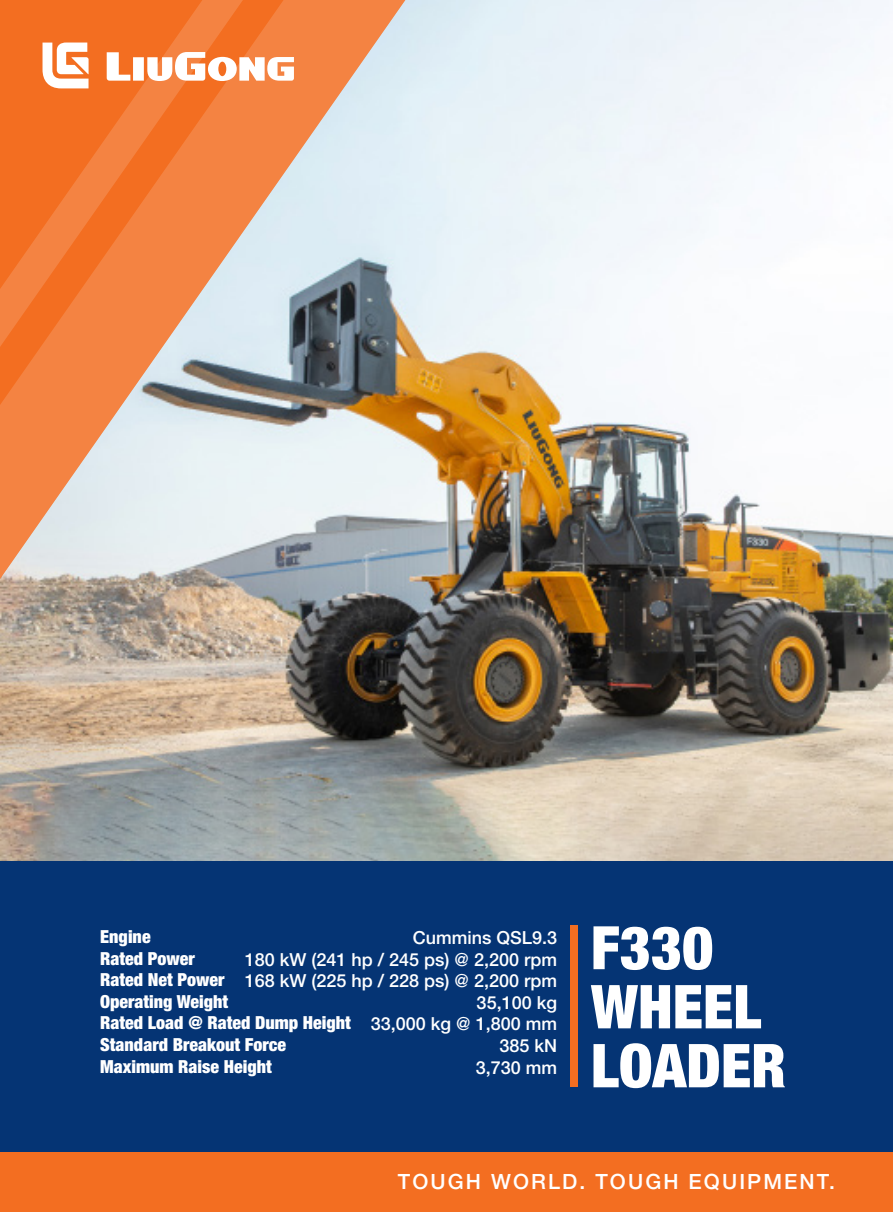
<style>
.page{position:relative;width:893px;height:1212px;background:#fff}
.page>*{position:absolute;margin:0;border:0;box-sizing:border-box;transform-origin:0 0}
.en-02{font:900 condensed 60.6px "Helvetica Neue LT Pro";color:#fff}
.en-02-2{font:900 condensed 60px "Helvetica Neue LT Pro";color:#fff}
.en-02-3{font:500 21px "Helvetica Neue LT Pro";letter-spacing:.1em;color:#fff}
.t1{font:900 condensed 18px "Helvetica Neue LT Pro";color:#fff}
.t2{font:500 18px "Helvetica Neue LT Pro";color:#fff}
</style>
<div class="page">
<img style="left:0;top:0;width:893px;height:861px">
<div style="left:0;top:861px;width:893px;height:293px;background:#053474"></div>
<div style="left:570px;top:925px;width:7px;height:161px;background:#f36e21"></div>
<div style="left:0;top:1152px;width:893px;height:60px;background:#f36e21"></div>
<svg style="left:0;top:0;width:405px;height:579px;background:#dba686"></svg>
<svg style="left:43px;top:43px;width:46px;height:45px"></svg>
<svg style="left:107px;top:52px;width:187px;height:29px"></svg>
<p class="t1" style="left:100px;top:926px;width:52px">Engine</p>
<p class="t1" style="left:100px;top:947px;width:96px">Rated Power</p>
<p class="t1" style="left:100px;top:969px;width:126px">Rated Net Power</p>
<p class="t1" style="left:100px;top:990px;width:129px">Operating Weight</p>
<p class="t1" style="left:100px;top:1012px;width:252px">Rated Load @ Rated Dump Height</p>
<p class="t1" style="left:100px;top:1034px;width:187px">Standard Breakout Force</p>
<p class="t1" style="left:100px;top:1055px;width:173px">Maximum Raise Height</p>
<p class="t2" style="left:413px;top:927px;width:146px">Cummins QSL9.3</p>
<p class="t2" style="left:245px;top:948px;width:314px">180 kW (241 hp / 245 ps) @ 2,200 rpm</p>
<p class="t2" style="left:245px;top:970px;width:314px">168 kW (225 hp / 228 ps) @ 2,200 rpm</p>
<p class="t2" style="left:477px;top:991px;width:82px">35,100 kg</p>
<p class="t2" style="left:371px;top:1013px;width:188px">33,000 kg @ 1,800 mm</p>
<p class="t2" style="left:499px;top:1035px;width:59px">385 kN</p>
<p class="t2" style="left:476px;top:1056px;width:83px">3,730 mm</p>
<p class="en-02-2" style="left:591px;top:912px;width:124px">F330</p>
<p class="en-02" style="left:591px;top:971px;width:172px">WHEEL</p>
<p class="en-02" style="left:591px;top:1029px;width:197px">LOADER</p>
<p class="en-02-3" style="left:398px;top:1168px;width:439px">TOUGH WORLD. TOUGH EQUIPMENT.</p>
</div>
